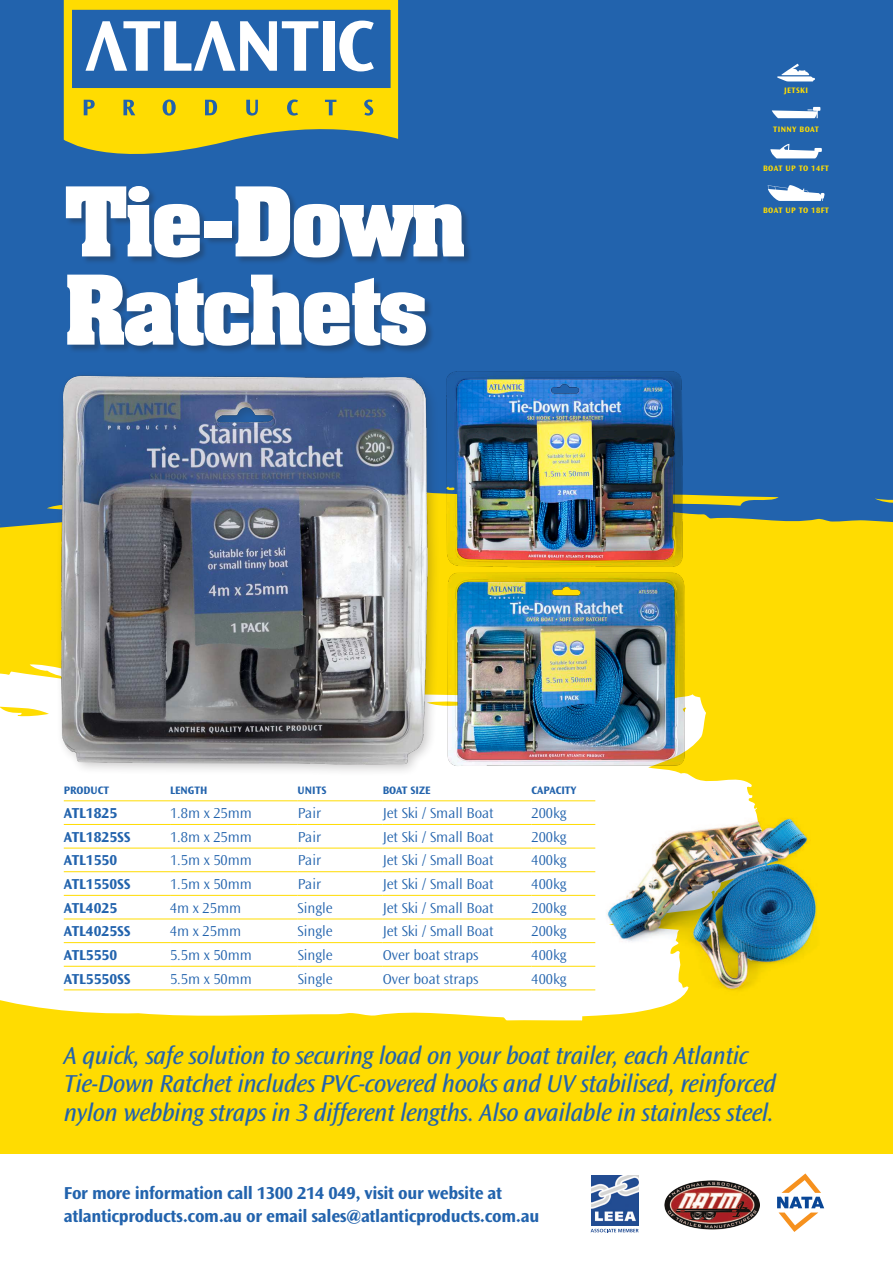
<style>
.page{position:relative;width:893px;height:1263px;background:#fff}
.page>*{position:absolute;margin:0;border:0;box-sizing:border-box;transform-origin:0 0}
.t1{font:105px/88.2px "Aachen Bold Plain";letter-spacing:-.04em;color:#fff}
.t2{font:italic 25.5px/28.5px "Ocean Sans Std";letter-spacing:-.02em;color:#2263ad}
.t3{font:700 18px/22.5px "Ocean Sans Std";letter-spacing:-.02em;color:#2263ad}
.t4{font:300 15px "Ocean Sans Std";color:#2263ad}
.t5{font:700 15px "Ocean Sans Std";color:#2263ad}
.t6{font:700 11.25px "Ocean Sans Std";color:#2263ad}
.t7{font:700 8.25px "Ocean Sans Std";letter-spacing:.05em;color:#ffdc01}
</style>
<div class="page">
<div style="left:0;top:186px;width:893px;height:1077px;background:#ffdc01"></div>
<div style="left:0;top:246px;width:893px;height:282px;background:#2263ad"></div>
<div style="left:0;top:0;width:893px;height:239px;background:#2263ad"></div>
<svg style="left:64px;top:0;width:334px;height:154px;fill:#ffdc01"></svg>
<div style="left:70px;top:8px;width:322px;height:82px;background:#2263ad;border:2px solid #ffdc01"></div>
<div style="left:323px;top:21px;width:12px;height:50px;background:#fff"></div>
<svg style="left:339px;top:21px;width:35px;height:50px"></svg>
<svg style="left:85px;top:21px;width:233px;height:50px"></svg>
<svg style="left:84px;top:99px;width:289px;height:17px"></svg>
<div style="left:0;top:1154px;width:893px;height:109px;background:#fff"></div>
<img style="left:591px;top:1175px;width:47px;height:51px">
<svg style="left:591px;top:1229px;width:47px;height:3px"></svg>
<img style="left:664px;top:1180px;width:95px;height:50px">
<svg style="left:777px;top:1173px;width:47px;height:59px"></svg>
<svg style="left:777px;top:64px;width:38px;height:17px"></svg>
<svg style="left:772px;top:107px;width:48px;height:11px"></svg>
<svg style="left:770px;top:144px;width:52px;height:14px"></svg>
<svg style="left:768px;top:185px;width:57px;height:16px"></svg>
<div style="left:66px;top:185px;width:407px;height:169px;background:#231f20;opacity:.3"></div>
<svg style="left:0;top:664px;width:753px;height:357px;fill:#fff"></svg>
<hr style="left:64px;top:800px;width:106px;height:1px;background:#ffdc01">
<hr style="left:170px;top:800px;width:128px;height:1px;background:#ffdc01">
<hr style="left:298px;top:800px;width:85px;height:1px;background:#ffdc01">
<hr style="left:383px;top:800px;width:148px;height:1px;background:#ffdc01">
<hr style="left:531px;top:800px;width:64px;height:1px;background:#ffdc01">
<hr style="left:64px;top:824px;width:106px;height:1px;background:#ffdc01">
<hr style="left:170px;top:824px;width:128px;height:1px;background:#ffdc01">
<hr style="left:298px;top:824px;width:85px;height:1px;background:#ffdc01">
<hr style="left:383px;top:824px;width:148px;height:1px;background:#ffdc01">
<hr style="left:531px;top:824px;width:64px;height:1px;background:#ffdc01">
<hr style="left:64px;top:848px;width:106px;height:1px;background:#ffdc01">
<hr style="left:170px;top:848px;width:128px;height:1px;background:#ffdc01">
<hr style="left:298px;top:848px;width:85px;height:1px;background:#ffdc01">
<hr style="left:383px;top:848px;width:148px;height:1px;background:#ffdc01">
<hr style="left:531px;top:848px;width:64px;height:1px;background:#ffdc01">
<hr style="left:64px;top:871px;width:106px;height:1px;background:#ffdc01">
<hr style="left:170px;top:871px;width:128px;height:1px;background:#ffdc01">
<hr style="left:298px;top:871px;width:85px;height:1px;background:#ffdc01">
<hr style="left:383px;top:871px;width:148px;height:1px;background:#ffdc01">
<hr style="left:531px;top:871px;width:64px;height:1px;background:#ffdc01">
<hr style="left:64px;top:895px;width:106px;height:1px;background:#ffdc01">
<hr style="left:170px;top:895px;width:128px;height:1px;background:#ffdc01">
<hr style="left:298px;top:895px;width:85px;height:1px;background:#ffdc01">
<hr style="left:383px;top:895px;width:148px;height:1px;background:#ffdc01">
<hr style="left:531px;top:895px;width:64px;height:1px;background:#ffdc01">
<hr style="left:64px;top:919px;width:106px;height:1px;background:#ffdc01">
<hr style="left:170px;top:919px;width:128px;height:1px;background:#ffdc01">
<hr style="left:298px;top:919px;width:85px;height:1px;background:#ffdc01">
<hr style="left:383px;top:919px;width:148px;height:1px;background:#ffdc01">
<hr style="left:531px;top:919px;width:64px;height:1px;background:#ffdc01">
<hr style="left:64px;top:942px;width:106px;height:1px;background:#ffdc01">
<hr style="left:170px;top:942px;width:128px;height:1px;background:#ffdc01">
<hr style="left:298px;top:942px;width:85px;height:1px;background:#ffdc01">
<hr style="left:383px;top:942px;width:148px;height:1px;background:#ffdc01">
<hr style="left:531px;top:942px;width:64px;height:1px;background:#ffdc01">
<hr style="left:64px;top:966px;width:106px;height:1px;background:#ffdc01">
<hr style="left:170px;top:966px;width:128px;height:1px;background:#ffdc01">
<hr style="left:298px;top:966px;width:85px;height:1px;background:#ffdc01">
<hr style="left:383px;top:966px;width:148px;height:1px;background:#ffdc01">
<hr style="left:531px;top:966px;width:64px;height:1px;background:#ffdc01">
<hr style="left:64px;top:989px;width:106px;height:1px;background:#ffdc01">
<hr style="left:170px;top:989px;width:128px;height:1px;background:#ffdc01">
<hr style="left:298px;top:989px;width:85px;height:1px;background:#ffdc01">
<hr style="left:383px;top:989px;width:148px;height:1px;background:#ffdc01">
<hr style="left:531px;top:989px;width:64px;height:1px;background:#ffdc01">
<img style="left:445px;top:369px;width:240px;height:197px">
<img style="left:445px;top:566px;width:247px;height:209px">
<img style="left:46px;top:356px;width:399px;height:426px">
<img style="left:587px;top:798px;width:230px;height:200px">
<h1 class="t1" style="left:64px;top:176px;width:405px">Tie-Down<br>Ratchets</h1>
<p class="t6" style="left:64px;top:786px;width:47px">PRODUCT</p>
<p class="t6" style="left:170px;top:786px;width:39px">LENGTH</p>
<p class="t6" style="left:298px;top:786px;width:30px">UNITS</p>
<p class="t6" style="left:383px;top:786px;width:49px">BOAT SIZE</p>
<p class="t6" style="left:531px;top:786px;width:47px">CAPACITY</p>
<p class="t5" style="left:64px;top:807px;width:55px">ATL1825</p>
<p class="t4" style="left:170px;top:807px;width:83px">1.8m x 25mm</p>
<p class="t4" style="left:298px;top:807px;width:25px">Pair</p>
<p class="t4" style="left:383px;top:807px;width:112px">Jet Ski / Small Boat</p>
<p class="t4" style="left:531px;top:807px;width:37px">200kg</p>
<p class="t5" style="left:64px;top:831px;width:68px">ATL1825SS</p>
<p class="t4" style="left:170px;top:830px;width:83px">1.8m x 25mm</p>
<p class="t4" style="left:298px;top:830px;width:25px">Pair</p>
<p class="t4" style="left:383px;top:830px;width:112px">Jet Ski / Small Boat</p>
<p class="t4" style="left:531px;top:830px;width:37px">200kg</p>
<p class="t5" style="left:64px;top:855px;width:55px">ATL1550</p>
<p class="t4" style="left:170px;top:854px;width:83px">1.5m x 50mm</p>
<p class="t4" style="left:298px;top:854px;width:25px">Pair</p>
<p class="t4" style="left:383px;top:854px;width:112px">Jet Ski / Small Boat</p>
<p class="t4" style="left:531px;top:854px;width:37px">400kg</p>
<p class="t5" style="left:64px;top:878px;width:68px">ATL1550SS</p>
<p class="t4" style="left:170px;top:878px;width:83px">1.5m x 50mm</p>
<p class="t4" style="left:298px;top:878px;width:25px">Pair</p>
<p class="t4" style="left:383px;top:878px;width:112px">Jet Ski / Small Boat</p>
<p class="t4" style="left:531px;top:878px;width:37px">400kg</p>
<p class="t5" style="left:64px;top:902px;width:55px">ATL4025</p>
<p class="t4" style="left:170px;top:901px;width:73px">4m x 25mm</p>
<p class="t4" style="left:298px;top:901px;width:37px">Single</p>
<p class="t4" style="left:383px;top:901px;width:112px">Jet Ski / Small Boat</p>
<p class="t4" style="left:531px;top:901px;width:37px">200kg</p>
<p class="t5" style="left:64px;top:926px;width:68px">ATL4025SS</p>
<p class="t4" style="left:170px;top:925px;width:73px">4m x 25mm</p>
<p class="t4" style="left:298px;top:925px;width:37px">Single</p>
<p class="t4" style="left:383px;top:925px;width:112px">Jet Ski / Small Boat</p>
<p class="t4" style="left:531px;top:925px;width:37px">200kg</p>
<p class="t5" style="left:64px;top:949px;width:55px">ATL5550</p>
<p class="t4" style="left:170px;top:949px;width:83px">5.5m x 50mm</p>
<p class="t4" style="left:298px;top:949px;width:37px">Single</p>
<p class="t4" style="left:383px;top:949px;width:97px">Over boat straps</p>
<p class="t4" style="left:531px;top:949px;width:37px">400kg</p>
<p class="t5" style="left:64px;top:973px;width:68px">ATL5550SS</p>
<p class="t4" style="left:170px;top:972px;width:83px">5.5m x 50mm</p>
<p class="t4" style="left:298px;top:972px;width:37px">Single</p>
<p class="t4" style="left:383px;top:972px;width:97px">Over boat straps</p>
<p class="t4" style="left:531px;top:972px;width:37px">400kg</p>
<p class="t7" style="left:784px;top:87px;width:26px">JETSKI</p>
<p class="t7" style="left:773px;top:126px;width:48px">TINNY BOAT</p>
<p class="t7" style="left:763px;top:165px;width:68px">BOAT UP TO 14FT</p>
<p class="t7" style="left:763px;top:208px;width:68px">BOAT UP TO 18FT</p>
<h2 class="t2" style="left:64px;top:1043px;width:714px">A quick, safe solution to securing load on your boat trailer, each Atlantic<br>Tie-Down Ratchet includes PVC-covered hooks and UV stabilised, reinforced nylon webbing straps in 3 different lengths. Also available in stainless steel.</h2>
<p class="t3" style="left:64px;top:1183px;width:477px">For more information call 1300 214 049, visit our website at atlanticproducts.com.au or email sales@atlanticproducts.com.au</p>
</div>
